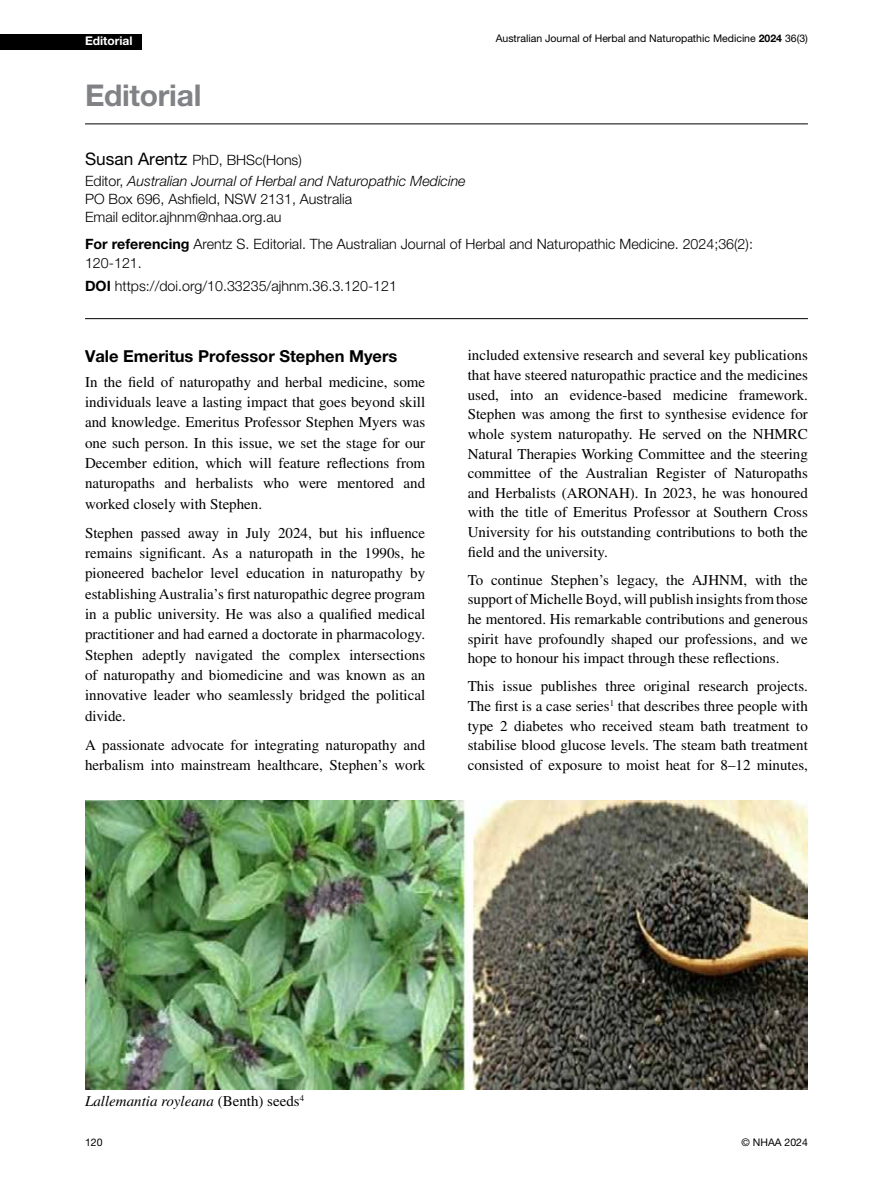
<style>
.page{position:relative;width:893px;height:1191px;background:#fff}
.page>*{position:absolute;margin:0;border:0;box-sizing:border-box;transform-origin:0 0}
.t1{font:700 30px "Helvetica Neue LT Pro";letter-spacing:-.01em;color:#808285}
.t2{font:700 16.5px "Helvetica Neue LT Pro";color:#000}
.t3{font:15px/19.6px "Times LT Std";color:#000;text-align:justify}
.t4{font:italic 15px "Times LT Std";color:#000}
.t5{font:300 14.25px/18px "Helvetica Neue LT Pro";color:#000}
.t6{font:italic 300 14.25px/20.1px "Helvetica Neue LT Pro";color:#000}
.t7{font:700 12px "Helvetica Neue LT Pro";color:#fff}
.t8{font:10.5px "Helvetica Neue LT Pro";color:#000}
.s1{font-weight:700}
.s2{font-weight:400;font-style:normal;font-size:17.25px}
.s3{font-style:normal}
</style>
<div class="page">
<div style="left:0;top:34px;width:141px;height:15px;background:#000"></div>
<hr style="left:85px;top:123px;width:723px;height:1px;background:#000">
<hr style="left:85px;top:318px;width:723px;height:1px;background:#000">
<img style="left:85px;top:801px;width:723px;height:288px">
<p class="t7" style="left:85px;top:33px;width:49px">Editorial</p>
<h1 class="t1" style="left:85px;top:77px;width:118px">Editorial</h1>
<p class="t8" style="left:496px;top:32px;width:314px">Australian Journal of Herbal and Naturopathic Medicine <span class="s1">2024</span> 36(3)</p>
<p class="t6" style="left:85px;top:150px;width:382px"><span class="s2">Susan Arentz</span> <span class="s3">PhD, BHSc(Hons)<br>Editor,</span> Australian Journal of Herbal and Naturopathic Medicine</p>
<p class="t5" style="left:85px;top:189px;width:269px">PO Box 696, Ashfield, NSW 2131, Australia<br>Email editor.ajhnm@nhaa.org.au</p>
<p class="t5" style="left:85px;top:234px;width:669px;line-height:18.8px"><span class="s1">For referencing</span> Arentz S. Editorial. The Australian Journal of Herbal and Naturopathic Medicine. 2024;36(2):<br>120-121.</p>
<p class="t5" style="left:85px;top:276px;width:314px"><span class="s1">DOI</span> https://doi.org/10.33235/ajhnm.36.3.120-121</p>
<p class="t2" style="left:85px;top:346px;width:314px">Vale Emeritus Professor Stephen Myers</p>
<p class="t3" style="left:85px;top:371px;width:342px;line-height:20.4px">In the field of naturopathy and herbal medicine, some individuals leave a lasting impact that goes beyond skill and knowledge. Emeritus Professor Stephen Myers was one such person. In this issue, we set the stage for our December edition, which will feature reflections from naturopaths and herbalists who were mentored and worked closely with Stephen.</p>
<p class="t3" style="left:85px;top:522px;width:342px;line-height:20.4px">Stephen passed away in July 2024, but his influence remains significant. As a naturopath in the 1990s, he pioneered bachelor level education in naturopathy by establishing Australia’s first naturopathic degree program in a public university. He was also a qualified medical practitioner and had earned a doctorate in pharmacology.<br>Stephen adeptly navigated the complex intersections of naturopathy and biomedicine and was known as an innovative leader who seamlessly bridged the political divide.</p>
<p class="t3" style="left:85px;top:734px;width:342px;line-height:20.4px">A passionate advocate for integrating naturopathy and herbalism into mainstream healthcare, Stephen’s work</p>
<p class="t3" style="left:468px;top:345px;width:342px">included extensive research and several key publications that have steered naturopathic practice and the medicines used, into an evidence-based medicine framework.<br>Stephen was among the first to synthesise evidence for whole system naturopathy. He served on the NHMRC Natural Therapies Working Committee and the steering committee of the Australian Register of Naturopaths and Herbalists (ARONAH). In 2023, he was honoured with the title of Emeritus Professor at Southern Cross University for his outstanding contributions to both the field and the university.</p>
<p class="t3" style="left:468px;top:570px;width:342px">To continue Stephen’s legacy, the AJHNM, with the support of Michelle Boyd, will publish insights from those he mentored. His remarkable contributions and generous spirit have profoundly shaped our professions, and we hope to honour his impact through these reflections.</p>
<p class="t3" style="left:468px;top:676px;width:342px">This issue publishes three original research projects.<br>The first is a case series<sup>1</sup> that describes three people with type 2 diabetes who received steam bath treatment to stabilise blood glucose levels. The steam bath treatment consisted of exposure to moist heat for 8–12 minutes,</p>
<p class="t4" style="left:85px;top:1092px;width:221px">Lallemantia royleana <span class="s3">(Benth) seeds</span><sup>4</sup></p>
<p class="t8" style="left:85px;top:1135px;width:19px">120</p>
<p class="t8" style="left:742px;top:1135px;width:68px">© NHAA 2024</p>
</div>
